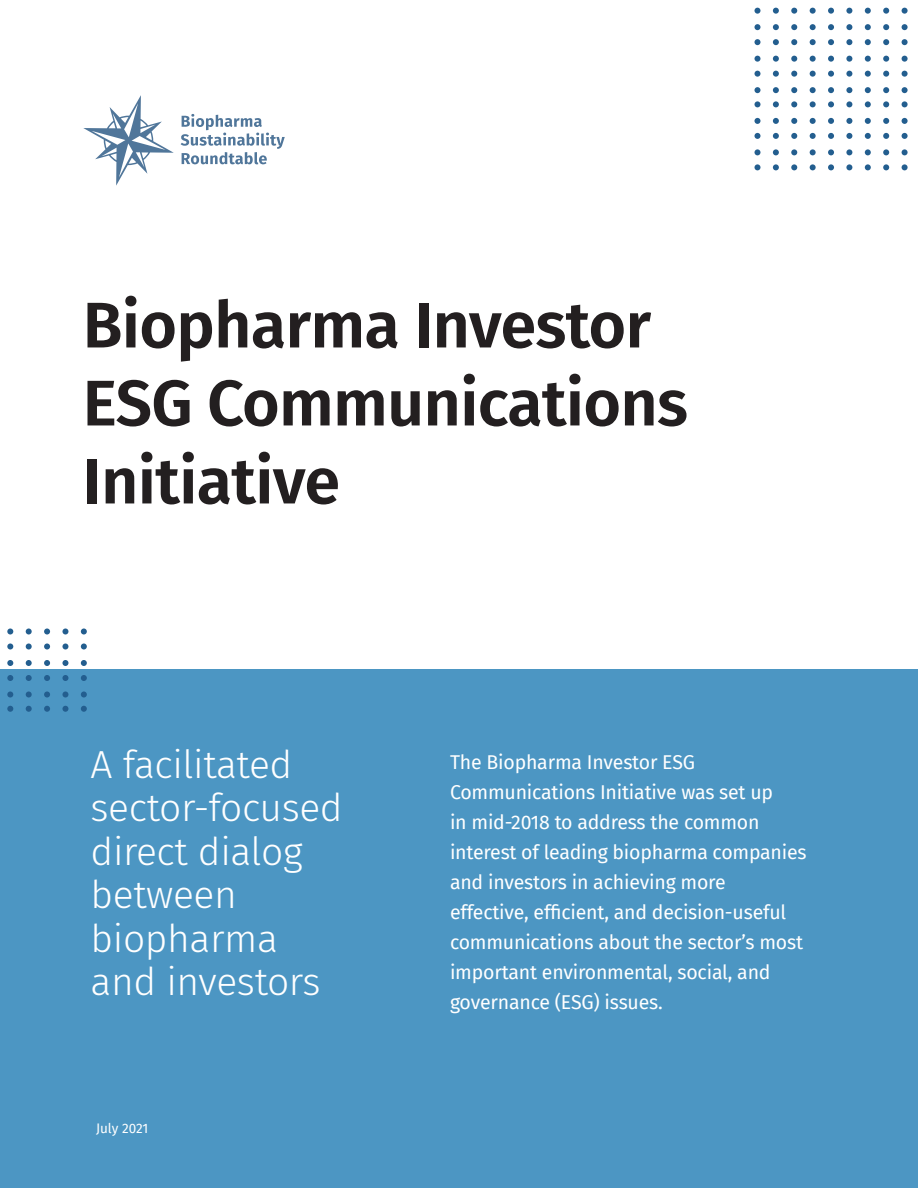
<style>
.page{position:relative;width:918px;height:1188px;background:#fff}
.page>*{position:absolute;margin:0;border:0;box-sizing:border-box;transform-origin:0 0}
.t1{font:600 64.5px/78px "Fira Sans";letter-spacing:-.01em;color:#231f20}
.t2{font:300 39px/43.5px "Fira Sans";letter-spacing:-.01em;color:#fff}
.t3{font:19.5px/30px "Fira Sans";letter-spacing:-.01em;color:#fff}
.t4{font:13.5px "Fira Sans";letter-spacing:-.005em;color:#fff}
</style>
<div class="page">
<div style="left:0;top:670px;width:918px;height:518px;background:#4c96c3"></div>
<svg style="left:754px;top:8px;width:154px;height:6px"></svg>
<svg style="left:754px;top:24px;width:154px;height:6px"></svg>
<svg style="left:754px;top:39px;width:154px;height:6px"></svg>
<svg style="left:754px;top:56px;width:154px;height:6px"></svg>
<svg style="left:754px;top:71px;width:154px;height:6px"></svg>
<svg style="left:754px;top:87px;width:154px;height:6px"></svg>
<svg style="left:754px;top:101px;width:154px;height:6px"></svg>
<svg style="left:754px;top:118px;width:154px;height:6px"></svg>
<svg style="left:754px;top:133px;width:154px;height:6px"></svg>
<svg style="left:754px;top:149px;width:154px;height:6px"></svg>
<svg style="left:754px;top:164px;width:154px;height:6px"></svg>
<svg style="left:7px;top:706px;width:80px;height:6px"></svg>
<svg style="left:7px;top:628px;width:80px;height:6px"></svg>
<svg style="left:7px;top:644px;width:80px;height:6px"></svg>
<svg style="left:7px;top:660px;width:80px;height:6px"></svg>
<svg style="left:7px;top:675px;width:80px;height:6px"></svg>
<svg style="left:7px;top:692px;width:80px;height:6px"></svg>
<svg style="left:83px;top:95px;width:91px;height:91px"></svg>
<svg style="left:181px;top:114px;width:104px;height:50px"></svg>
<p class="t1" style="left:83px;top:282px;width:607px">Biopharma Investor<br>ESG Communications<br>Initiative</p>
<p class="t2" style="left:91px;top:742px;width:254px">A facilitated sector-focused direct dialog between biopharma and investors</p>
<p class="t3" style="left:450px;top:747px;width:358px">The Biopharma Investor ESG Communications Initiative was set up<br>in mid-2018 to address the common interest of leading biopharma companies and investors in achieving more effective, efficient, and decision-useful communications about the sector’s most important environmental, social, and governance (ESG) issues.</p>
<p class="t4" style="left:96px;top:1118px;width:54px">July 2021</p>
</div>
